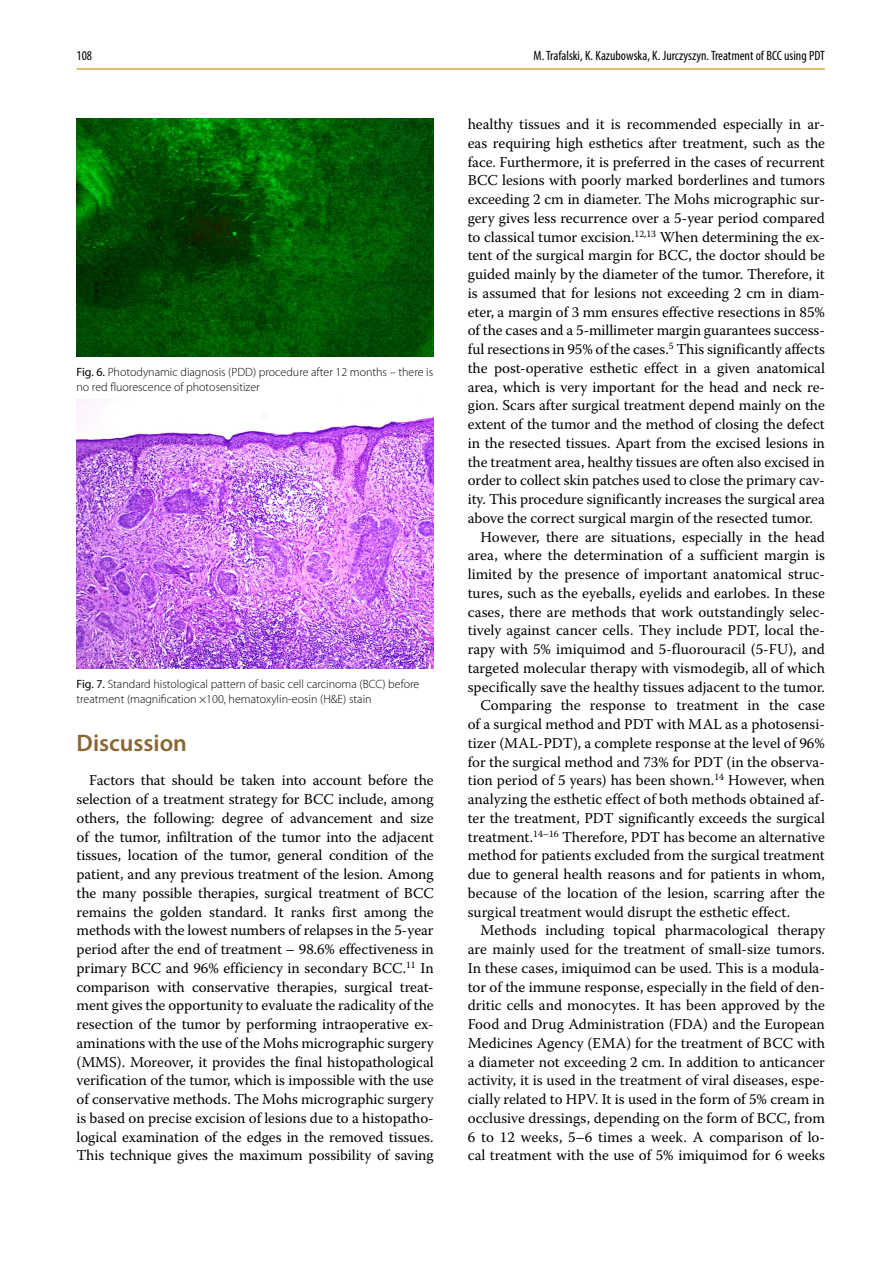
<style>
.page{position:relative;width:893px;height:1263px;background:#fff}
.page>*{position:absolute;margin:0;border:0;box-sizing:border-box;transform-origin:0 0}
.t1{font:600 24px "Myriad Pro";color:#896633}
.t2{font:15px/18.8px "Warnock Pro";color:#000;text-align:justify}
.t3{font:condensed 13.5px "Myriad Pro";color:#000}
.t4{font:300 12px/14.4px "Myriad Pro";color:#000}
.s1{font-weight:400}
</style>
<div class="page">
<hr style="left:77px;top:68px;width:748px;height:2px;background:#d5a439">
<img style="left:77px;top:399px;width:357px;height:269px">
<img style="left:77px;top:118px;width:357px;height:238px">
<p class="t3" style="left:77px;top:47px;width:17px">108</p>
<p class="t3" style="left:534px;top:47px;width:293px">M. Trafalski, K. Kazubowska, K. Jurczyszyn. Treatment of BCC using PDT</p>
<p class="t4" style="left:77px;top:365px;width:358px"><span class="s1">Fig. 6.</span> Photodynamic diagnosis (PDD) procedure after 12 months – there is no red fluorescence of photosensitizer</p>
<p class="t4" style="left:77px;top:677px;width:344px"><span class="s1">Fig. 7.</span> Standard histological pattern of basic cell carcinoma (BCC) before treatment (magnification ×100, hematoxylin-eosin (H&amp;E) stain</p>
<h1 class="t1" style="left:77px;top:727px;width:112px">Discussion</h1>
<p class="t2" style="left:77px;top:771px;width:359px;text-indent:13px">Factors that should be taken into account before the selection of a treatment strategy for BCC include, among others, the following: degree of advancement and size of the tumor, infiltration of the tumor into the adjacent tissues, location of the tumor, general condition of the patient, and any previous treatment of the lesion. Among the many possible therapies, surgical treatment of BCC remains the golden standard. It ranks first among the methods with the lowest numbers of relapses in the 5-year period after the end of treatment – 98.6% effectiveness in primary BCC and 96% efficiency in secondary BCC.<sup>11</sup> In comparison with conservative therapies, surgical treat&shy;ment gives the opportunity to evaluate the radicality of the resection of the tumor by performing intraoperative ex&shy;aminations with the use of the Mohs micrographic surgery (MMS). Moreover, it provides the final histopathological verification of the tumor, which is impossible with the use of conservative methods. The Mohs micrographic surgery is based on precise excision of lesions due to a histopatho&shy;logical examination of the edges in the removed tissues.<br>This technique gives the maximum possibility of saving</p>
<p class="t2" style="left:468px;top:114px;width:359px">healthy tissues and it is recommended especially in ar-</p>
<p class="t2" style="left:468px;top:133px;width:359px">eas requiring high esthetics after treatment, such as the</p>
<p class="t2" style="left:468px;top:152px;width:359px">face. Furthermore, it is preferred in the cases of recurrent</p>
<p class="t2" style="left:468px;top:171px;width:359px">BCC lesions with poorly marked borderlines and tumors</p>
<p class="t2" style="left:468px;top:189px;width:359px">exceeding 2 cm in diameter. The Mohs micrographic sur-</p>
<p class="t2" style="left:468px;top:208px;width:359px">gery gives less recurrence over a 5-year period compared</p>
<p class="t2" style="left:468px;top:227px;width:359px">to classical tumor excision.<sup>12,13</sup> When determining the ex-</p>
<p class="t2" style="left:468px;top:246px;width:359px">tent of the surgical margin for BCC, the doctor should be</p>
<p class="t2" style="left:468px;top:264px;width:359px">guided mainly by the diameter of the tumor. Therefore, it</p>
<p class="t2" style="left:468px;top:283px;width:359px">is assumed that for lesions not exceeding 2 cm in diam-</p>
<p class="t2" style="left:468px;top:302px;width:359px">eter, a margin of 3 mm ensures effective resections in 85%</p>
<p class="t2" style="left:468px;top:321px;width:359px">of the cases and a 5-millimeter margin guarantees success-</p>
<p class="t2" style="left:468px;top:339px;width:359px">ful resections in 95% of the cases.<sup>5</sup> This significantly affects</p>
<p class="t2" style="left:468px;top:358px;width:359px">the post-operative esthetic effect in a given anatomical</p>
<p class="t2" style="left:468px;top:377px;width:359px">area, which is very important for the head and neck re-</p>
<p class="t2" style="left:468px;top:396px;width:359px">gion. Scars after surgical treatment depend mainly on the</p>
<p class="t2" style="left:468px;top:414px;width:359px">extent of the tumor and the method of closing the defect</p>
<p class="t2" style="left:468px;top:433px;width:359px">in the resected tissues. Apart from the excised lesions in</p>
<p class="t2" style="left:468px;top:452px;width:359px">the treatment area, healthy tissues are often also excised in</p>
<p class="t2" style="left:468px;top:471px;width:359px">order to collect skin patches used to close the primary cav-</p>
<p class="t2" style="left:468px;top:489px;width:359px">ity. This procedure significantly increases the surgical area</p>
<p class="t2" style="left:468px;top:508px;width:347px">above the correct surgical margin of the resected tumor.</p>
<p class="t2" style="left:480px;top:527px;width:346px">However, there are situations, especially in the head</p>
<p class="t2" style="left:468px;top:546px;width:359px">area, where the determination of a sufficient margin is</p>
<p class="t2" style="left:468px;top:564px;width:359px">limited by the presence of important anatomical struc-</p>
<p class="t2" style="left:468px;top:583px;width:359px">tures, such as the eyeballs, eyelids and earlobes. In these</p>
<p class="t2" style="left:468px;top:602px;width:359px">cases, there are methods that work outstandingly selec-</p>
<p class="t2" style="left:468px;top:621px;width:357px">tively against cancer cells. They include PDT, local the-</p>
<p class="t2" style="left:468px;top:639px;width:359px">rapy with 5% imiquimod and 5-fluorouracil (5-FU), and</p>
<p class="t2" style="left:468px;top:658px;width:359px">targeted molecular therapy with vismodegib, all of which</p>
<p class="t2" style="left:468px;top:677px;width:359px">specifically save the healthy tissues adjacent to the tumor.</p>
<p class="t2" style="left:480px;top:696px;width:346px">Comparing the response to treatment in the case</p>
<p class="t2" style="left:468px;top:714px;width:359px">of a surgical method and PDT with MAL as a photosensi-</p>
<p class="t2" style="left:468px;top:733px;width:359px">tizer (MAL-PDT), a complete response at the level of 96%</p>
<p class="t2" style="left:468px;top:752px;width:359px">for the surgical method and 73% for PDT (in the observa-</p>
<p class="t2" style="left:468px;top:771px;width:359px">tion period of 5 years) has been shown.<sup>14</sup> However, when</p>
<p class="t2" style="left:468px;top:789px;width:359px">analyzing the esthetic effect of both methods obtained af-</p>
<p class="t2" style="left:468px;top:808px;width:359px">ter the treatment, PDT significantly exceeds the surgical</p>
<p class="t2" style="left:468px;top:827px;width:359px">treatment.<sup>14–16</sup> Therefore, PDT has become an alternative</p>
<p class="t2" style="left:468px;top:846px;width:359px">method for patients excluded from the surgical treatment</p>
<p class="t2" style="left:468px;top:864px;width:359px">due to general health reasons and for patients in whom,</p>
<p class="t2" style="left:468px;top:883px;width:359px">because of the location of the lesion, scarring after the</p>
<p class="t2" style="left:468px;top:902px;width:324px">surgical treatment would disrupt the esthetic effect.</p>
<p class="t2" style="left:480px;top:921px;width:346px">Methods including topical pharmacological therapy</p>
<p class="t2" style="left:468px;top:939px;width:359px">are mainly used for the treatment of small-size tumors.</p>
<p class="t2" style="left:468px;top:958px;width:359px">In these cases, imiquimod can be used. This is a modula-</p>
<p class="t2" style="left:468px;top:977px;width:359px">tor of the immune response, especially in the field of den-</p>
<p class="t2" style="left:468px;top:996px;width:359px">dritic cells and monocytes. It has been approved by the</p>
<p class="t2" style="left:468px;top:1014px;width:359px">Food and Drug Administration (FDA) and the European</p>
<p class="t2" style="left:468px;top:1033px;width:359px">Medicines Agency (EMA) for the treatment of BCC with</p>
<p class="t2" style="left:468px;top:1052px;width:359px">a diameter not exceeding 2 cm. In addition to anticancer</p>
<p class="t2" style="left:468px;top:1071px;width:359px">activity, it is used in the treatment of viral diseases, espe-</p>
<p class="t2" style="left:468px;top:1089px;width:359px">cially related to HPV. It is used in the form of 5% cream in</p>
<p class="t2" style="left:468px;top:1108px;width:359px">occlusive dressings, depending on the form of BCC, from</p>
<p class="t2" style="left:468px;top:1127px;width:359px">6 to 12 weeks, 5–6 times a week. A comparison of lo-</p>
<p class="t2" style="left:468px;top:1146px;width:359px">cal treatment with the use of 5% imiquimod for 6 weeks</p>
</div>
